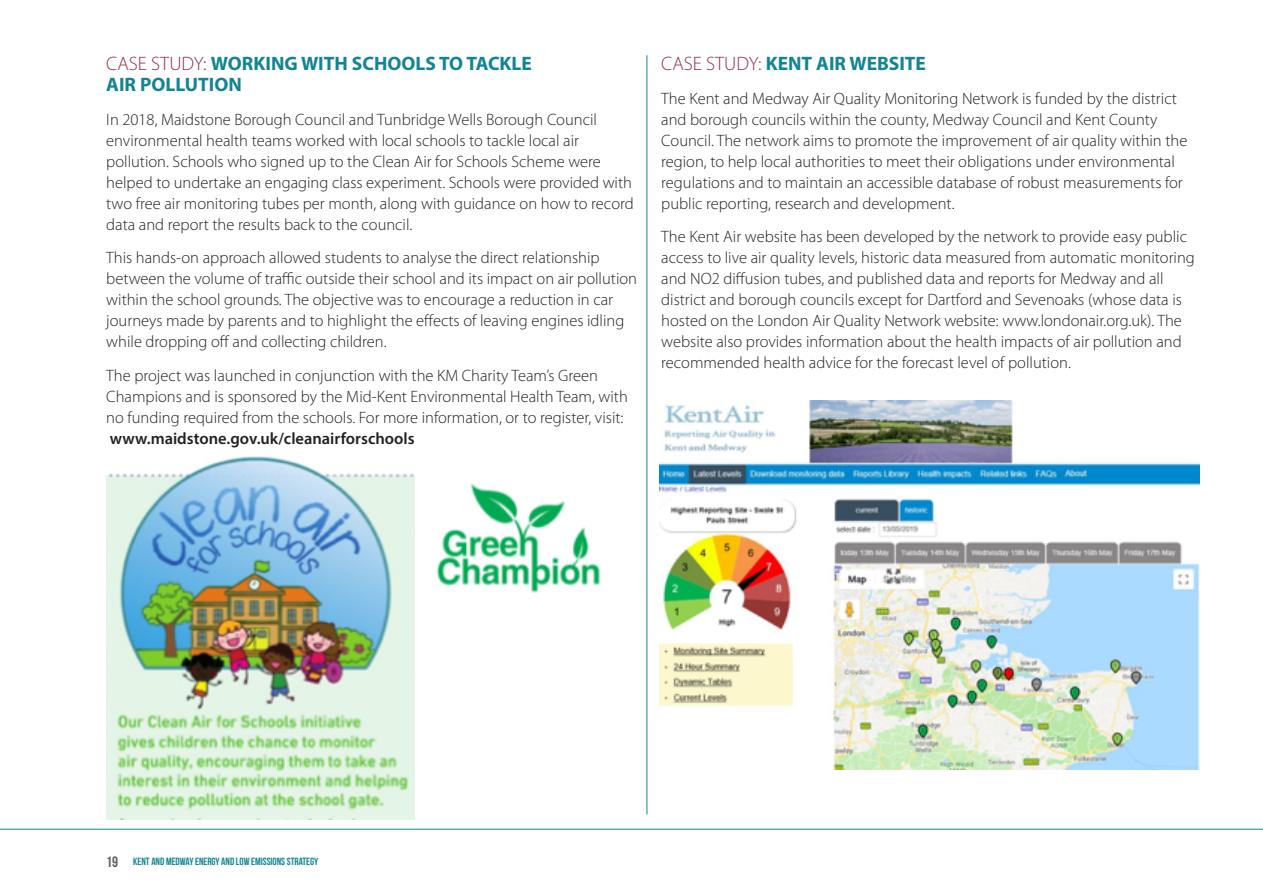
<style>
.page{position:relative;width:1263px;height:893px;background:#fff}
.page>*{position:absolute;margin:0;border:0;box-sizing:border-box;transform-origin:0 0}
.t1{font:700 19.5px/21px "Myriad Pro";color:#128494}
.t2{font:300 16.5px/21px "Myriad Pro";color:#231f20}
.t3{font:10.5px "Bebas Neue";color:#128494}
.s1{font-weight:300;color:#8d3049}
.s2{font-weight:600}
.s3{font-size:15px;color:#5a5f63}
</style>
<div class="page">
<hr style="left:0;top:829px;width:1263px;height:1px;background:#128494">
<img style="left:659px;top:401px;width:540px;height:369px">
<img style="left:106px;top:456px;width:309px;height:363px">
<img style="left:437px;top:483px;width:164px;height:110px">
<hr style="left:646px;top:55px;width:1px;height:759px;background:#128494">
<p class="t1" style="left:106px;top:52px;width:427px"><span class="s1">CASE STUDY:</span> WORKING WITH SCHOOLS TO TACKLE<br>AIR POLLUTION</p>
<p class="t2" style="left:106px;top:109px;width:529px">In 2018, Maidstone Borough Council and Tunbridge Wells Borough Council environmental health teams worked with local schools to tackle local air pollution. Schools who signed up to the Clean Air for Schools Scheme were helped to undertake an engaging class experiment. Schools were provided with two free air monitoring tubes per month, along with guidance on how to record data and report the results back to the council.</p>
<p class="t2" style="left:106px;top:247px;width:532px">This hands-on approach allowed students to analyse the direct relationship between the volume of traffic outside their school and its impact on air pollution within the school grounds. The objective was to encourage a reduction in car journeys made by parents and to highlight the effects of leaving engines idling while dropping off and collecting children.</p>
<p class="t2" style="left:106px;top:365px;width:523px">The project was launched in conjunction with the KM Charity Team’s Green Champions and is sponsored by the Mid-Kent Environmental Health Team, with no funding required from the schools. For more information, or to register, visit: <span class="s2">www.maidstone.gov.uk/cleanairforschools</span></p>
<p class="t1" style="left:661px;top:52px;width:266px"><span class="s1">CASE STUDY:</span> KENT AIR WEBSITE</p>
<p class="t2" style="left:661px;top:88px;width:528px">The Kent and Medway Air Quality Monitoring Network is funded by the district and borough councils within the county, Medway Council and Kent County Council. The network aims to promote the improvement of air quality within the region, to help local authorities to meet their obligations under environmental regulations and to maintain an accessible database of robust measurements for public reporting, research and development.</p>
<p class="t2" style="left:661px;top:226px;width:535px">The Kent Air website has been developed by the network to provide easy public access to live air quality levels, historic data measured from automatic monitoring and NO2 diffusion tubes, and published data and reports for Medway and all district and borough councils except for Dartford and Sevenoaks (whose data is hosted on the London Air Quality Network website: www.londonair.org.uk). The website also provides information about the health impacts of air pollution and recommended health advice for the forecast level of pollution.</p>
<p class="t3" style="left:106px;top:856px;width:213px"><span class="s3">19</span> KENT AND MEDWAY ENERGY AND LOW EMISSIONS STRATEGY</p>
</div>
